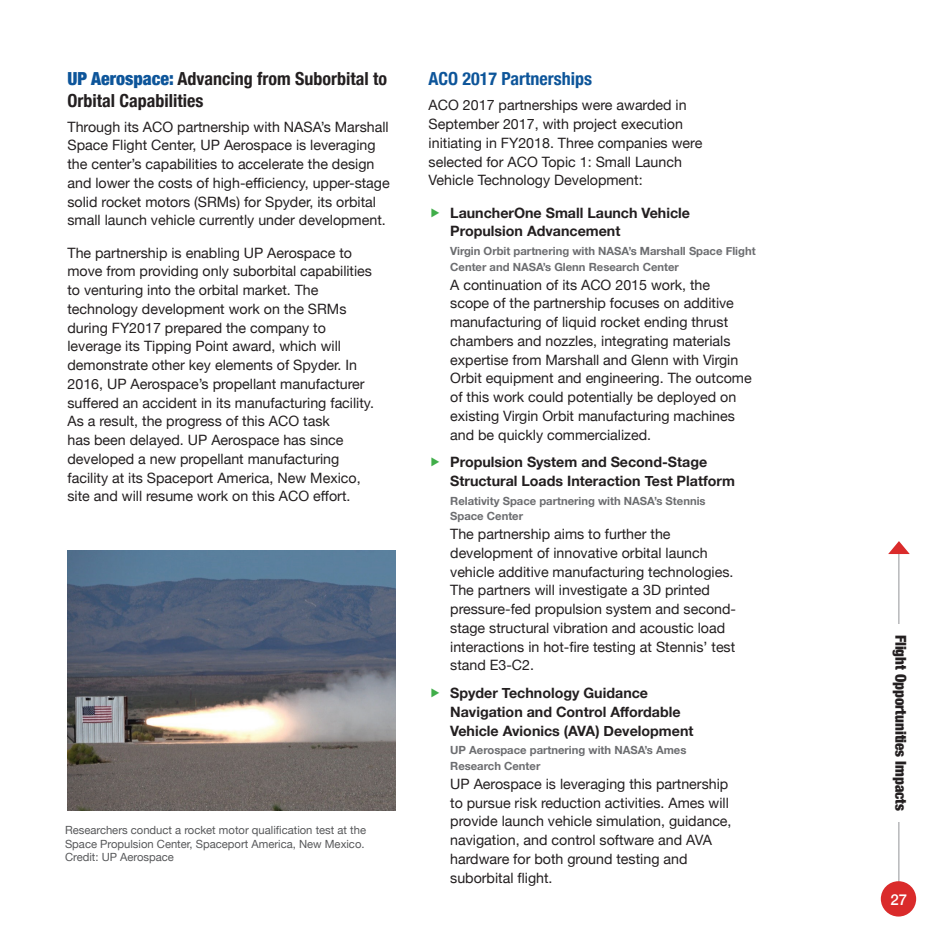
<style>
.page{position:relative;width:945px;height:945px;background:#fff}
.page>*{position:absolute;margin:0;border:0;box-sizing:border-box;transform-origin:0 0}
.Heading_2{font:700 condensed 18px/21.6px "Helvetica Neue";color:#231f20}
.Heading_2-2{font:700 condensed 18px "Helvetica Neue";color:#0d559a}
.t1{font:900 condensed 15px "Helvetica Neue";color:#231f20}
.t2{font:500 15px "Helvetica Neue";color:#fff}
.Body_text{font:14.25px/18.8px "Helvetica Neue";color:#231f20}
.t3{font:700 14.25px/18.8px "Helvetica Neue";color:#231f20}
.t4{font:700 11.25px/15.8px "Helvetica Neue";color:#6c6d70}
.t5{font:11.25px/13.5px "Helvetica Neue";color:#57585a}
.s1{font-weight:900;color:#0d559a}
</style>
<div class="page">
<hr style="left:899px;top:550px;width:1px;height:349px;background:#939598">
<div style="left:881px;top:881px;width:35px;height:36px;background:#da2b2b;border-radius:50%"></div>
<div style="left:879px;top:624px;width:31px;height:198px;background:#fff"></div>
<svg style="left:888px;top:541px;width:22px;height:13px"></svg>
<img style="left:68px;top:550px;width:328px;height:261px">
<h2 class="Heading_2" style="left:67px;top:67px;width:321px"><span class="s1">UP Aerospace:</span> Advancing from Suborbital to<br>Orbital Capabilities</h2>
<p class="Body_text" style="left:68px;top:118px;width:324px">Through its ACO partnership with NASA’s Marshall Space Flight Center, UP Aerospace is leveraging the center’s capabilities to accelerate the design and lower the costs of high-efficiency, upper-stage solid rocket motors (SRMs) for Spyder, its orbital small launch vehicle currently under development.</p>
<p class="Body_text" style="left:68px;top:244px;width:308px">The partnership is enabling UP Aerospace to move from providing only suborbital capabilities to venturing into the orbital market. The technology development work on the SRMs during FY2017 prepared the company to leverage its Tipping Point award, which will demonstrate other key elements of Spyder. In 2016, UP Aerospace’s propellant manufacturer suffered an accident in its manufacturing facility.<br>As a result, the progress of this ACO task<br>has been delayed. UP Aerospace has since developed a new propellant manufacturing facility at its Spaceport America, New Mexico, site and will resume work on this ACO effort.</p>
<p class="t5" style="left:65px;top:824px;width:303px">Researchers conduct a rocket motor qualification test at the<br>Space Propulsion Center, Spaceport America, New Mexico.<br>Credit: UP Aerospace</p>
<h2 class="Heading_2-2" style="left:429px;top:63px;width:165px">ACO 2017 Partnerships</h2>
<p class="Body_text" style="left:429px;top:97px;width:275px">ACO 2017 partnerships were awarded in September 2017, with project execution initiating in FY2018. Three companies were selected for ACO Topic 1: Small Launch Vehicle Technology Development:</p>
<p class="t3" style="left:450px;top:203px;width:241px">LauncherOne Small Launch Vehicle<br>Propulsion Advancement</p>
<p class="t4" style="left:450px;top:243px;width:307px">Virgin Orbit partnering with NASA’s Marshall Space Flight<br>Center and NASA’s Glenn Research Center</p>
<p class="Body_text" style="left:450px;top:276px;width:303px">A continuation of its ACO 2015 work, the scope of the partnership focuses on additive manufacturing of liquid rocket ending thrust chambers and nozzles, integrating materials expertise from Marshall and Glenn with Virgin Orbit equipment and engineering. The outcome of this work could potentially be deployed on existing Virgin Orbit manufacturing machines and be quickly commercialized.</p>
<p class="t3" style="left:450px;top:453px;width:286px">Propulsion System and Second-Stage<br>Structural Loads Interaction Test Platform</p>
<p class="t4" style="left:450px;top:493px;width:257px">Relativity Space partnering with NASA’s Stennis<br>Space Center</p>
<p class="Body_text" style="left:450px;top:526px;width:287px">The partnership aims to further the development of innovative orbital launch vehicle additive manufacturing technologies.<br>The partners will investigate a 3D printed pressure-fed propulsion system and second&shy;stage structural vibration and acoustic load interactions in hot-fire testing at Stennis’ test stand E3-C2.</p>
<p class="t3" style="left:450px;top:684px;width:245px">Spyder Technology Guidance<br>Navigation and Control Affordable<br>Vehicle Avionics (AVA) Development</p>
<p class="t4" style="left:450px;top:743px;width:238px">UP Aerospace partnering with NASA’s Ames<br>Research Center</p>
<p class="Body_text" style="left:450px;top:775px;width:283px">UP Aerospace is leveraging this partnership to pursue risk reduction activities. Ames will provide launch vehicle simulation, guidance, navigation, and control software and AVA hardware for both ground testing and suborbital flight.</p>
<p class="t1" style="left:913px;top:635px;width:178px;rotate:90deg">Flight Opportunities Impacts</p>
<p class="t2" style="left:891px;top:887px;width:18px">27</p>
</div>
